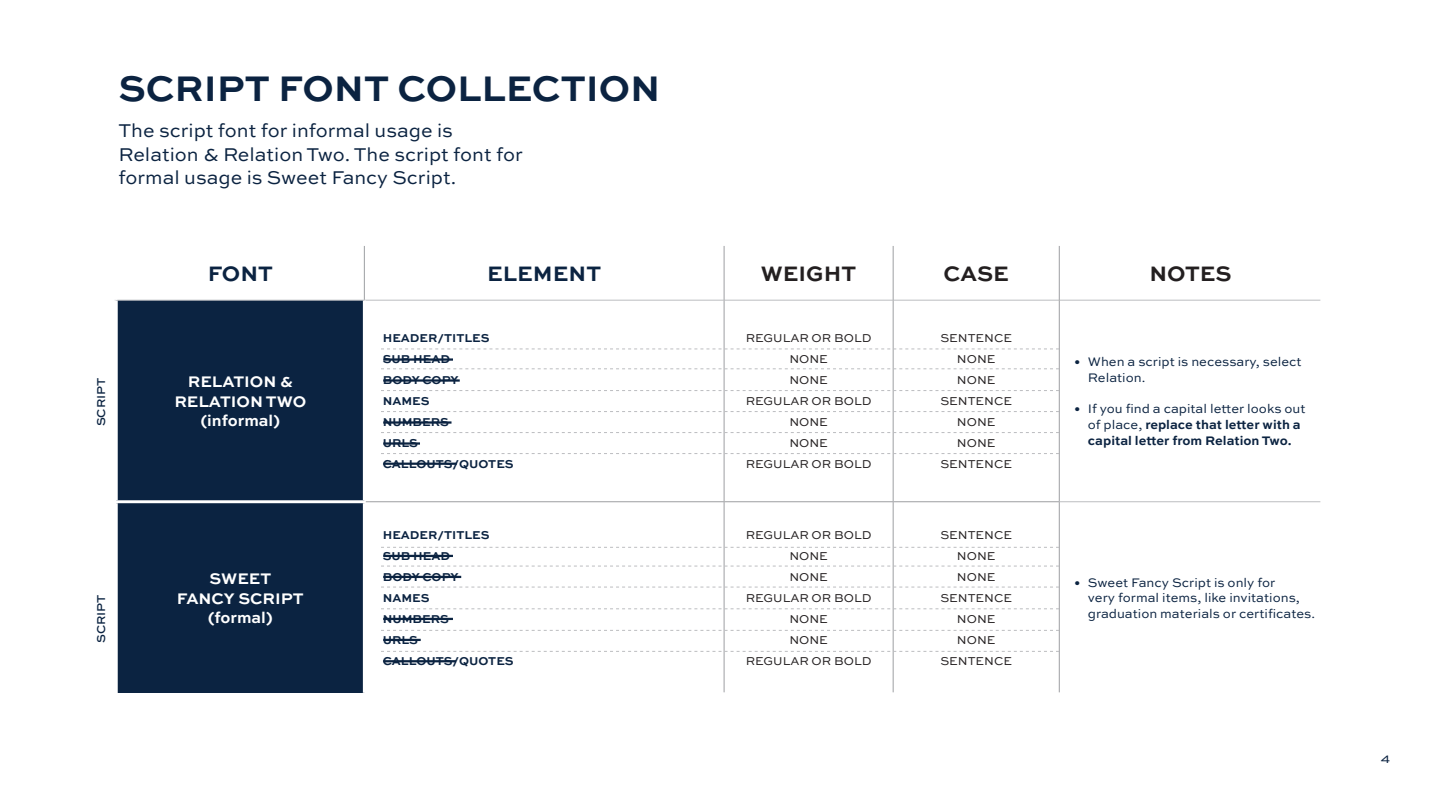
<style>
.page{position:relative;width:1440px;height:810px;background:#fff}
.page>*{position:absolute;margin:0;border:0;box-sizing:border-box;transform-origin:0 0}
.t1{font:700 37.5px "Sweet Sans Pro";color:#0b2341}
.t2{font:700 22.05px "Sweet Sans Pro";color:#231f20}
.t3{font:700 22.05px "Sweet Sans Pro";color:#0b2341}
.t4{font:19.5px/23.4px "Sweet Sans Pro";color:#0b2341}
.t5{font:700 16.2px/19.4px "Sweet Sans Pro";color:#fff;text-align:center}
.t6{font:13.5px "Sweet Sans Pro";color:#0b2341}
.t7{font:13.05px/15.7px "Sweet Sans Pro";color:#0b2341}
.t8{font:700 13.05px/15.7px "Sweet Sans Pro";color:#0b2341}
.t9{font:12px "Sweet Sans Pro";color:#231f20}
.t10{font:700 12px "Sweet Sans Pro";color:#0b2341}
.t11{font:500 12px "Sweet Sans Pro";color:#0b2341}
.s1{font-weight:400}
</style>
<div class="page">
<div style="left:118px;top:301px;width:245px;height:392px;background:#0b2341"></div>
<hr style="left:1060px;top:501px;width:261px;height:1px;background:#bcbdc0">
<hr style="left:115px;top:300px;width:249px;height:1px;background:#bcbdc0">
<hr style="left:364px;top:300px;width:360px;height:1px;background:#bcbdc0">
<hr style="left:724px;top:300px;width:169px;height:1px;background:#bcbdc0">
<hr style="left:894px;top:300px;width:165px;height:1px;background:#bcbdc0">
<hr style="left:1060px;top:300px;width:261px;height:1px;background:#bcbdc0">
<hr style="left:115px;top:500px;width:251px;height:3px;background:#fff">
<hr style="left:724px;top:300px;width:1px;height:201px;background:#9d9fa2">
<hr style="left:893px;top:300px;width:1px;height:201px;background:#9d9fa2">
<hr style="left:1059px;top:300px;width:1px;height:201px;background:#9d9fa2">
<hr style="left:366px;top:501px;width:358px;height:1px;background:#9d9fa2">
<hr style="left:724px;top:501px;width:169px;height:1px;background:#9d9fa2">
<hr style="left:724px;top:502px;width:1px;height:191px;background:#9d9fa2">
<hr style="left:893px;top:501px;width:167px;height:1px;background:#9d9fa2">
<hr style="left:893px;top:502px;width:1px;height:191px;background:#9d9fa2">
<hr style="left:1059px;top:502px;width:1px;height:191px;background:#9d9fa2">
<hr style="left:364px;top:246px;width:1px;height:54px;background:#9d9fa2">
<hr style="left:724px;top:246px;width:1px;height:54px;background:#9d9fa2">
<hr style="left:893px;top:246px;width:1px;height:54px;background:#9d9fa2">
<hr style="left:1059px;top:246px;width:1px;height:54px;background:#9d9fa2">
<hr style="left:383px;top:358px;width:70px;height:3px;background:#0b2341">
<hr style="left:383px;top:555px;width:70px;height:2px;background:#0b2341">
<hr style="left:383px;top:576px;width:78px;height:2px;background:#0b2341">
<hr style="left:383px;top:618px;width:70px;height:2px;background:#0b2341">
<hr style="left:383px;top:639px;width:38px;height:2px;background:#0b2341">
<hr style="left:383px;top:379px;width:77px;height:3px;background:#0b2341">
<hr style="left:383px;top:421px;width:69px;height:3px;background:#0b2341">
<hr style="left:383px;top:442px;width:37px;height:3px;background:#0b2341">
<hr style="left:383px;top:463px;width:74px;height:2px;background:#0b2341">
<hr style="left:383px;top:660px;width:73px;height:2px;background:#0b2341">
<svg style="left:381px;top:349px;width:678px;height:1px"></svg>
<svg style="left:381px;top:368px;width:678px;height:1px"></svg>
<svg style="left:381px;top:390px;width:678px;height:1px"></svg>
<svg style="left:381px;top:547px;width:678px;height:1px"></svg>
<svg style="left:381px;top:411px;width:678px;height:1px"></svg>
<svg style="left:381px;top:566px;width:678px;height:1px"></svg>
<svg style="left:381px;top:432px;width:678px;height:1px"></svg>
<svg style="left:381px;top:587px;width:678px;height:1px"></svg>
<svg style="left:381px;top:453px;width:678px;height:1px"></svg>
<svg style="left:381px;top:608px;width:678px;height:1px"></svg>
<svg style="left:381px;top:630px;width:678px;height:1px"></svg>
<svg style="left:381px;top:651px;width:678px;height:1px"></svg>
<p class="t1" style="left:118px;top:60px;width:543px">SCRIPT FONT COLLECTION</p>
<p class="t4" style="left:118px;top:118px;width:406px">The script font for informal usage is<br>Relation &amp; Relation Two. The script font for formal usage is Sweet Fancy Script.</p>
<p class="t11" style="left:92px;top:426px;width:50px;rotate:-90deg">SCRIPT</p>
<p class="t11" style="left:92px;top:643px;width:50px;rotate:-90deg">SCRIPT</p>
<p class="t3" style="left:208px;top:257px;width:67px">FONT</p>
<p class="t3" style="left:487px;top:257px;width:115px">ELEMENT</p>
<p class="t2" style="left:761px;top:257px;width:97px">WEIGHT</p>
<p class="t2" style="left:944px;top:257px;width:67px">CASE</p>
<p class="t2" style="left:1149px;top:257px;width:84px">NOTES</p>
<p class="t5" style="left:174px;top:371px;width:133px">RELATION &amp;<br>RELATION TWO</p>
<p class="t5" style="left:201px;top:410px;width:81px">(informal)</p>
<p class="t5" style="left:177px;top:568px;width:128px">SWEET<br>FANCY SCRIPT</p>
<p class="t5" style="left:208px;top:607px;width:66px">(formal)</p>
<p class="t10" style="left:383px;top:329px;width:108px">HEADER/TITLES</p>
<p class="t10" style="left:383px;top:350px;width:69px">SUB HEAD</p>
<p class="t10" style="left:383px;top:371px;width:77px">BODY COPY</p>
<p class="t10" style="left:383px;top:392px;width:48px">NAMES</p>
<p class="t10" style="left:383px;top:413px;width:68px">NUMBERS</p>
<p class="t10" style="left:383px;top:434px;width:37px">URLS</p>
<p class="t10" style="left:383px;top:455px;width:132px">CALLOUTS/QUOTES</p>
<p class="t10" style="left:383px;top:526px;width:108px">HEADER/TITLES</p>
<p class="t10" style="left:383px;top:547px;width:69px">SUB HEAD</p>
<p class="t10" style="left:383px;top:568px;width:77px">BODY COPY</p>
<p class="t10" style="left:383px;top:589px;width:48px">NAMES</p>
<p class="t10" style="left:383px;top:610px;width:68px">NUMBERS</p>
<p class="t10" style="left:383px;top:631px;width:37px">URLS</p>
<p class="t10" style="left:383px;top:652px;width:132px">CALLOUTS/QUOTES</p>
<p class="t9" style="left:746px;top:329px;width:127px">REGULAR OR BOLD</p>
<p class="t9" style="left:789px;top:350px;width:40px">NONE</p>
<p class="t9" style="left:789px;top:371px;width:40px">NONE</p>
<p class="t9" style="left:746px;top:392px;width:127px">REGULAR OR BOLD</p>
<p class="t9" style="left:789px;top:413px;width:40px">NONE</p>
<p class="t9" style="left:789px;top:434px;width:40px">NONE</p>
<p class="t9" style="left:746px;top:455px;width:127px">REGULAR OR BOLD</p>
<p class="t9" style="left:746px;top:526px;width:127px">REGULAR OR BOLD</p>
<p class="t9" style="left:789px;top:547px;width:40px">NONE</p>
<p class="t9" style="left:789px;top:568px;width:40px">NONE</p>
<p class="t9" style="left:746px;top:589px;width:127px">REGULAR OR BOLD</p>
<p class="t9" style="left:789px;top:610px;width:40px">NONE</p>
<p class="t9" style="left:789px;top:631px;width:40px">NONE</p>
<p class="t9" style="left:746px;top:652px;width:127px">REGULAR OR BOLD</p>
<p class="t9" style="left:940px;top:329px;width:73px">SENTENCE</p>
<p class="t9" style="left:957px;top:350px;width:40px">NONE</p>
<p class="t9" style="left:957px;top:371px;width:40px">NONE</p>
<p class="t9" style="left:940px;top:392px;width:73px">SENTENCE</p>
<p class="t9" style="left:957px;top:413px;width:40px">NONE</p>
<p class="t9" style="left:957px;top:434px;width:40px">NONE</p>
<p class="t9" style="left:940px;top:455px;width:73px">SENTENCE</p>
<p class="t9" style="left:940px;top:526px;width:73px">SENTENCE</p>
<p class="t9" style="left:957px;top:547px;width:40px">NONE</p>
<p class="t9" style="left:957px;top:568px;width:40px">NONE</p>
<p class="t9" style="left:940px;top:589px;width:73px">SENTENCE</p>
<p class="t9" style="left:957px;top:610px;width:40px">NONE</p>
<p class="t9" style="left:957px;top:631px;width:40px">NONE</p>
<p class="t9" style="left:940px;top:652px;width:73px">SENTENCE</p>
<p class="t7" style="left:1088px;top:354px;width:215px;text-indent:-14px">• When a script is necessary, select<br>Relation.</p>
<p class="t8" style="left:1088px;top:400px;width:219px;text-indent:-14px"><span class="s1">• If you find a capital letter looks out of place,</span> replace that letter with a capital letter from Relation Two.</p>
<p class="t7" style="left:1088px;top:574px;width:229px;text-indent:-14px">• Sweet Fancy Script is only for<br>very formal items, like invitations, graduation materials or certificates.</p>
<p class="t6" style="left:1381px;top:748px;width:11px">4</p>
</div>
